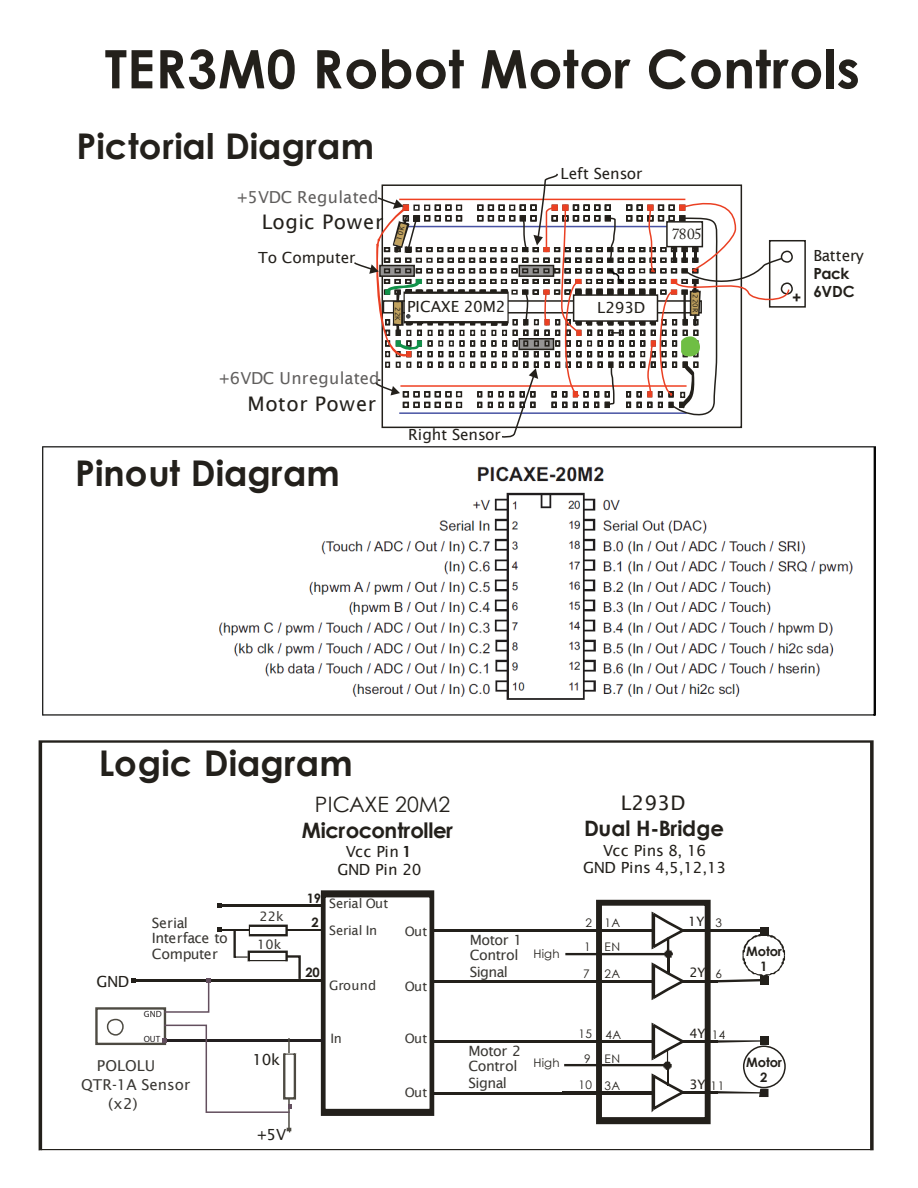
<style>
.page{position:relative;width:918px;height:1188px;background:#fff}
.page>*{position:absolute;margin:0;border:0;box-sizing:border-box;transform-origin:0 0}
.t1{font:700 53.1px "Century Gothic";letter-spacing:.01em;color:#23201b}
.t2{font:700 35.4px "Century Gothic";letter-spacing:.005em;color:#23201b}
.t3{font:700 21.3px "Century Gothic";letter-spacing:-.015em;color:#23201b}
.t4{font:700 21.3px "Century Gothic";letter-spacing:.005em;color:#23201b}
.t5{font:21.3px "Century Gothic";color:#23201b}
.t6{font:20.1px "Lucida Sans";letter-spacing:.03em;color:#23201b}
.t7{font:16.5px "Lucida Sans";letter-spacing:.015em;color:#605e5d}
.t8{font:15.3px/17.7px "Lucida Sans";letter-spacing:-.015em;color:#23201b;text-align:center}
.t9{font:700 15.3px/18.9px "Century Gothic";letter-spacing:-.02em;color:#23201b}
.t10{font:15.3px "Adobe Caslon Pro";color:#23201b}
.t11{font:15px "Lucida Sans";color:#3a3834}
.t12{font:14.1px/15.9px "Lucida Sans";letter-spacing:-.035em;color:#3a3834}
.t13{font:13.05px/27.2px "Lucida Sans";letter-spacing:-.005em;color:#3a3834}
.t14{font:700 13.05px/14.1px "Century Gothic";letter-spacing:-.005em;color:#23201b;text-align:center}
.t15{font:13.05px "Lucida Sans";letter-spacing:.005em;color:#23201b}
.t16{font:11.85px/23.5px "Century Gothic";letter-spacing:.045em;color:#23201b}
.t17{font:9px "Myriad Pro";color:#231f20}
.t18{font:7.05px "Lucida Sans";letter-spacing:.025em;color:#23201b}
.s1{font-family:"Century Gothic";font-weight:700}
</style>
<div class="page">
<img style="left:220px;top:466px;width:633px;height:234px">
<hr style="left:39px;top:742px;width:3px;height:408px;background:#23201b">
<hr style="left:41px;top:740px;width:831px;height:3px;background:#23201b">
<svg style="left:870px;top:742px;width:4px;height:408px;background:#3b3834"></svg>
<hr style="left:41px;top:1149px;width:831px;height:1px;background:#23201b">
<div style="left:769px;top:240px;width:37px;height:68px;border:2px solid #23201b"></div>
<div style="left:781px;top:251px;width:12px;height:12px;border:2px solid #23201b;border-radius:50%"></div>
<div style="left:781px;top:283px;width:12px;height:12px;border:2px solid #23201b;border-radius:50%"></div>
<hr style="left:431px;top:929px;width:132px;height:3px;background:#23201b">
<hr style="left:430px;top:1040px;width:154px;height:3px;background:#23201b">
<hr style="left:431px;top:1092px;width:160px;height:3px;background:#23201b">
<svg style="left:321px;top:890px;width:113px;height:226px"></svg>
<hr style="left:219px;top:905px;width:104px;height:2px;background:#23201b">
<svg style="left:217px;top:903px;width:5px;height:5px"></svg>
<hr style="left:219px;top:929px;width:104px;height:1px;background:#23201b">
<svg style="left:217px;top:927px;width:5px;height:5px"></svg>
<hr style="left:133px;top:979px;width:190px;height:2px;background:#23201b">
<svg style="left:131px;top:978px;width:4px;height:4px"></svg>
<div style="left:250px;top:926px;width:37px;height:9px;background:#fff"></div>
<hr style="left:250px;top:925px;width:37px;height:2px;background:#23201b">
<svg style="left:285px;top:925px;width:3px;height:11px"></svg>
<hr style="left:250px;top:934px;width:37px;height:2px;background:#23201b">
<hr style="left:249px;top:951px;width:38px;height:2px;background:#23201b">
<hr style="left:249px;top:960px;width:38px;height:1px;background:#23201b">
<svg style="left:236px;top:951px;width:14px;height:10px"></svg>
<hr style="left:233px;top:929px;width:3px;height:29px;background:#23201b">
<hr style="left:298px;top:956px;width:3px;height:23px;background:#23201b">
<svg style="left:285px;top:951px;width:16px;height:10px"></svg>
<hr style="left:42px;top:447px;width:1px;height:269px;background:#050504">
<hr style="left:43px;top:446px;width:832px;height:1px;background:#050504">
<hr style="left:874px;top:447px;width:2px;height:269px;background:#050504">
<hr style="left:43px;top:714px;width:832px;height:2px;background:#050504">
<hr style="left:164px;top:1039px;width:160px;height:3px;background:#231f20">
<hr style="left:288px;top:1039px;width:2px;height:90px;background:#4d4a42">
<svg style="left:287px;top:1128px;width:4px;height:4px"></svg>
<hr style="left:95px;top:1008px;width:3px;height:36px;background:#4d4a42">
<hr style="left:96px;top:1007px;width:69px;height:3px;background:#4d4a42">
<hr style="left:164px;top:1008px;width:2px;height:36px;background:#4d4a42">
<hr style="left:96px;top:1043px;width:69px;height:2px;background:#4d4a42">
<svg style="left:163px;top:1024px;width:133px;height:90px"></svg>
<svg style="left:163px;top:978px;width:48px;height:35px"></svg>
<div style="left:743px;top:1045px;width:43px;height:43px;border:2px solid #23201b;border-radius:50%"></div>
<hr style="left:563px;top:929px;width:90px;height:3px;background:#23201b">
<hr style="left:683px;top:929px;width:35px;height:3px;background:#23201b">
<hr style="left:683px;top:980px;width:35px;height:2px;background:#23201b">
<hr style="left:562px;top:1040px;width:91px;height:3px;background:#23201b">
<hr style="left:683px;top:1040px;width:35px;height:3px;background:#23201b">
<hr style="left:562px;top:1091px;width:91px;height:4px;background:#23201b">
<hr style="left:683px;top:1091px;width:35px;height:2px;background:#23201b">
<hr style="left:565px;top:953px;width:103px;height:2px;background:#23201b">
<hr style="left:564px;top:1064px;width:103px;height:2px;background:#23201b">
<svg style="left:596px;top:900px;width:115px;height:224px"></svg>
<hr style="left:717px;top:929px;width:47px;height:3px;background:#23201b">
<div style="left:760px;top:927px;width:9px;height:8px;background:#23201b"></div>
<svg style="left:718px;top:1040px;width:42px;height:3px"></svg>
<div style="left:760px;top:1037px;width:9px;height:8px;background:#23201b"></div>
<svg style="left:718px;top:934px;width:67px;height:48px"></svg>
<div style="left:760px;top:977px;width:9px;height:8px;background:#23201b"></div>
<svg style="left:718px;top:1089px;width:51px;height:8px"></svg>
<hr style="left:431px;top:980px;width:222px;height:2px;background:#23201b">
<div style="left:107px;top:1019px;width:17px;height:17px;border:2px solid #4d4a42;border-radius:50%"></div>
<svg style="left:354px;top:173px;width:437px;height:265px"></svg>
<h1 class="t1" style="left:105px;top:29px;width:757px">TER3M0 Robot Motor Controls</h1>
<h2 class="t2" style="left:76px;top:120px;width:299px">Pictorial Diagram</h2>
<p class="t7" style="left:237px;top:188px;width:143px">+5VDC Regulated</p>
<h3 class="t6" style="left:262px;top:210px;width:123px">Logic Power</h3>
<p class="t8" style="left:258px;top:249px;width:99px">To Computer</p>
<p class="t8" style="left:561px;top:165px;width:83px">Left Sensor</p>
<p class="t10" style="left:672px;top:225px;width:32px">7805</p>
<p class="t18" style="left:402px;top:307px;width:16px;rotate:90deg">22K</p>
<p class="t8" style="left:407px;top:297px;width:100px">PICAXE 20M2</p>
<p class="t18" style="left:699px;top:294px;width:20px;rotate:90deg">220R</p>
<p class="t8" style="left:597px;top:298px;width:50px">L293D</p>
<p class="t7" style="left:219px;top:368px;width:162px">+6VDC Unregulated</p>
<h3 class="t6" style="left:248px;top:392px;width:130px">Motor Power</h3>
<h2 class="t2" style="left:75px;top:447px;width:266px">Pinout Diagram</h2>
<p class="t8" style="left:408px;top:426px;width:94px">Right Sensor</p>
<p class="t8" style="left:813px;top:246px;width:52px">Battery</p>
<p class="t9" style="left:792px;top:263px;width:64px;text-indent:21px">Pack + 6VDC</p>
<h2 class="t2" style="left:99px;top:736px;width:256px">Logic Diagram</h2>
<h3 class="t5" style="left:315px;top:790px;width:137px">PICAXE 20M2</h3>
<h3 class="t3" style="left:302px;top:814px;width:152px">Microcontroller</h3>
<p class="t8" style="left:337px;top:843px;width:86px">Vcc Pin <span class="s1">1<br></span>GND Pin 20</p>
<p class="t8" style="left:96px;top:973px;width:34px">GND</p>
<p class="t13" style="left:329px;top:890px;width:61px;text-indent:-22px"><sup>19</sup> Serial Out<br>Serial In</p>
<p class="t13" style="left:257px;top:902px;width:28px;line-height:28.3px">22k<br>10k</p>
<p class="t12" style="left:152px;top:915px;width:37px">Serial</p>
<p class="t14" style="left:311px;top:915px;width:9px">2</p>
<p class="t12" style="left:152px;top:931px;width:78px;line-height:15.3px">Interface to<br>Computer</p>
<p class="t17" style="left:144px;top:1009px;width:19px">GND</p>
<p class="t17" style="left:144px;top:1033px;width:18px">OUT</p>
<p class="t14" style="left:306px;top:964px;width:16px">20</p>
<p class="t13" style="left:329px;top:971px;width:49px">Ground</p>
<p class="t13" style="left:330px;top:1025px;width:13px">In</p>
<p class="t11" style="left:97px;top:1057px;width:60px">POLOLU</p>
<p class="t11" style="left:81px;top:1076px;width:111px">QTR-1A Sensor</p>
<p class="t11" style="left:108px;top:1095px;width:31px">(x2)</p>
<p class="t8" style="left:252px;top:1051px;width:29px">10k</p>
<p class="t8" style="left:257px;top:1125px;width:30px">+5V</p>
<p class="t13" style="left:405px;top:918px;width:24px">Out</p>
<p class="t13" style="left:405px;top:972px;width:24px">Out</p>
<p class="t13" style="left:405px;top:1024px;width:24px">Out</p>
<p class="t13" style="left:405px;top:1079px;width:24px">Out</p>
<p class="t12" style="left:470px;top:932px;width:54px">Motor 1<br>Control<br>Signal</p>
<p class="t16" style="left:533px;top:941px;width:28px">High</p>
<p class="t12" style="left:468px;top:1043px;width:54px">Motor 2<br>Control<br>Signal</p>
<p class="t16" style="left:533px;top:1051px;width:28px">High</p>
<h3 class="t6" style="left:621px;top:791px;width:66px">L293D</h3>
<h3 class="t4" style="left:584px;top:812px;width:141px">Dual H-Bridge</h3>
<p class="t8" style="left:583px;top:842px;width:145px;line-height:16.5px">Vcc Pins 8, 16<br>GND Pins 4,5,12,13</p>
<p class="t16" style="left:584px;top:911px;width:9px">2<br>1</p>
<p class="t15" style="left:688px;top:914px;width:18px">1Y</p>
<p class="t16" style="left:604px;top:911px;width:17px">1A<br>EN</p>
<p class="t16" style="left:583px;top:961px;width:39px">7 2A</p>
<p class="t15" style="left:689px;top:964px;width:18px">2Y</p>
<p class="t16" style="left:715px;top:911px;width:8px">3</p>
<p class="t16" style="left:715px;top:961px;width:8px">6</p>
<p class="t16" style="left:578px;top:1021px;width:15px;line-height:24.8px;text-align:center">15<br>9</p>
<p class="t16" style="left:604px;top:1023px;width:18px">4A<br>EN</p>
<p class="t16" style="left:578px;top:1073px;width:43px">10 3A</p>
<p class="t15" style="left:689px;top:1026px;width:18px">4Y</p>
<p class="t16" style="left:712px;top:1023px;width:15px">14</p>
<p class="t15" style="left:689px;top:1077px;width:36px">3Y <sub>11</sub></p>
<p class="t14" style="left:746px;top:944px;width:38px">Motor<br>1</p>
<p class="t14" style="left:746px;top:1055px;width:38px">Motor<br>2</p>
</div>
